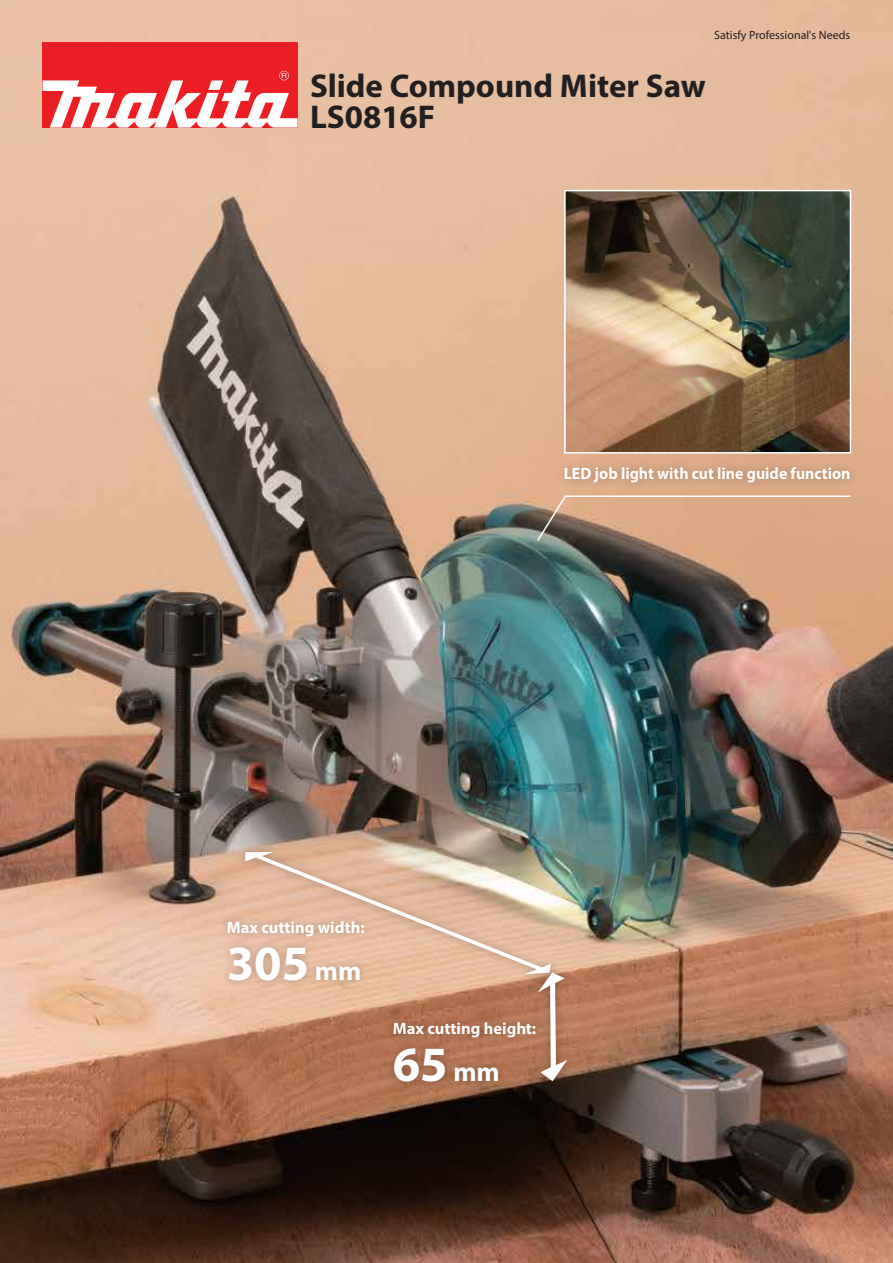
<style>
.page{position:relative;width:893px;height:1263px;background:#fff}
.page>*{position:absolute;margin:0;border:0;box-sizing:border-box;transform-origin:0 0}
.t1{font:700 49.5px "Myriad Pro";color:#fff}
.t2{font:700 33px "Myriad Pro";color:#231f20}
.t3{font:700 16.5px "Myriad Pro";color:#fff;scale:.96 1}
.t4{font:700 16.5px "Myriad Pro";color:#fff}
.t5{font:12px "Myriad Pro";color:#231f20}
.s1{font-size:27px}
</style>
<div class="page">
<img style="left:0;top:0;width:893px;height:1263px">
<div style="left:43px;top:43px;width:255px;height:85px;background:#ed1d24"></div>
<svg style="left:43px;top:71px;width:255px;height:57px"></svg>
<img style="left:567px;top:193px;width:281px;height:257px">
<div style="left:564px;top:190px;width:287px;height:263px;border:2px solid #fff"></div>
<img style="left:551px;top:453px;width:342px;height:74px">
<img style="left:232px;top:839px;width:332px;height:68px">
<img style="left:214px;top:907px;width:31px;height:127px">
<img style="left:380px;top:1007px;width:278px;height:128px">
<img style="left:525px;top:959px;width:55px;height:135px">
<svg style="left:245px;top:852px;width:322px;height:229px;background:#cfa386"></svg>
<hr style="left:566px;top:495px;width:284px;height:2px;background:#fff">
<svg style="left:536px;top:493px;width:32px;height:50px;background:#9a8470"></svg>
<p class="t5" style="left:714px;top:27px;width:138px">Satisfy Professional's Needs</p>
<h2 class="t2" style="left:310px;top:64px;width:397px">Slide Compound Miter Saw</h2>
<h2 class="t2" style="left:310px;top:95px;width:127px">LS0816F</h2>
<p class="t3" style="left:564px;top:463px;width:300px">LED job light with cut line guide function</p>
<p class="t4" style="left:227px;top:917px;width:139px">Max cutting width:</p>
<h1 class="t1" style="left:227px;top:931px;width:136px">305 <span class="s1">mm</span></h1>
<p class="t4" style="left:393px;top:1018px;width:145px">Max cutting height:</p>
<h1 class="t1" style="left:393px;top:1031px;width:108px">65 <span class="s1">mm</span></h1>
</div>
